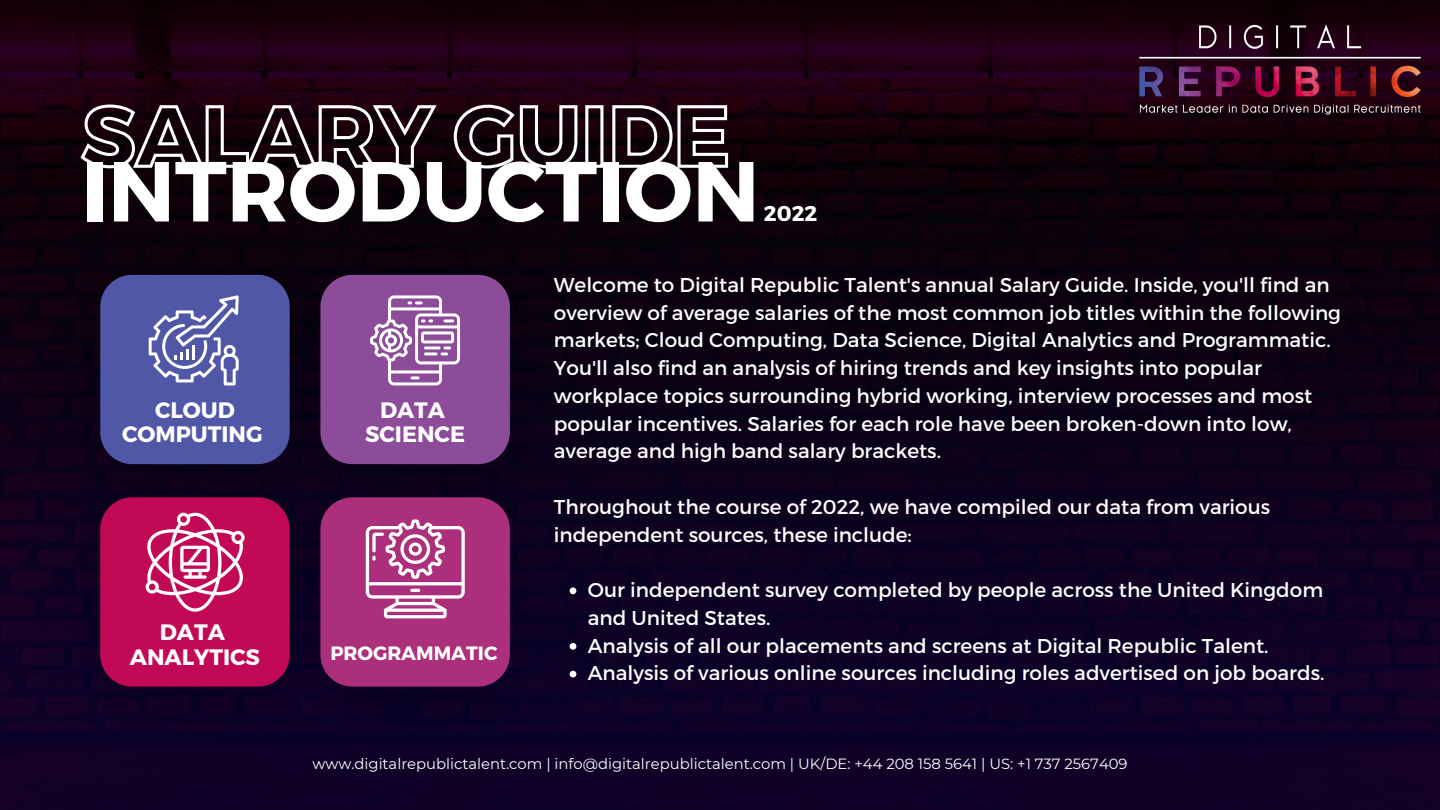
<style>
.page{position:relative;width:1440px;height:810px;background:#fff}
.page>*{position:absolute;margin:0;border:0;box-sizing:border-box;transform-origin:0 0}
.t1{font:700 85px "Montserrat";color:#fff}
.t2{font:700 22.3px/24.8px "Montserrat";color:#fff;text-align:center}
.t3{font:700 21.4px "Montserrat";color:#fff}
.t4{font:20px/27.8px "Montserrat";color:#fff}
.t5{font:700 19.3px "Montserrat";color:#fff}
.t6{font:14.8px "Montserrat";color:#fff}
</style>
<div class="page">
<img style="left:0;top:0;width:1440px;height:810px">
<img style="left:1135px;top:20px;width:289px;height:100px">
<svg style="left:79px;top:103px;width:651px;height:67px;background:#43343b"></svg>
<img style="left:81px;top:265px;width:220px;height:223px">
<img style="left:81px;top:488px;width:220px;height:240px">
<img style="left:301px;top:265px;width:228px;height:223px">
<img style="left:301px;top:488px;width:228px;height:240px">
<svg style="left:570px;top:587px;width:6px;height:7px"></svg>
<svg style="left:570px;top:643px;width:6px;height:7px"></svg>
<svg style="left:570px;top:671px;width:6px;height:6px"></svg>
<svg style="left:100px;top:275px;width:190px;height:189px;background:#575da6"></svg>
<hr style="left:192px;top:345px;width:3px;height:15px;background:#fff">
<svg style="left:320px;top:275px;width:190px;height:189px;background:#90569d"></svg>
<svg style="left:100px;top:497px;width:190px;height:190px;background:#c11d61"></svg>
<svg style="left:320px;top:497px;width:190px;height:190px;background:#ad4083"></svg>
<h1 class="t1" style="left:81px;top:136px;width:680px">INTRODUCTION</h1>
<p class="t3" style="left:764px;top:199px;width:55px">2022</p>
<p class="t2" style="left:122px;top:396px;width:142px">CLOUD<br>COMPUTING</p>
<p class="t2" style="left:130px;top:618px;width:132px">DATA<br>ANALYTICS</p>
<p class="t2" style="left:365px;top:396px;width:101px">DATA<br>SCIENCE</p>
<p class="t5" style="left:330px;top:641px;width:169px">PROGRAMMATIC</p>
<p class="t4" style="left:554px;top:270px;width:789px">Welcome to Digital Republic Talent's annual Salary Guide. Inside, you'll find an overview of average salaries of the most common job titles within the following markets; Cloud Computing, Data Science, Digital Analytics and Programmatic.<br>You'll also find an analysis of hiring trends and key insights into popular workplace topics surrounding hybrid working, interview processes and most popular incentives. Salaries for each role have been broken-down into low, average and high band salary brackets.</p>
<p class="t4" style="left:554px;top:492px;width:718px">Throughout the course of 2022, we have compiled our data from various independent sources, these include:</p>
<p class="t4" style="left:588px;top:575px;width:738px">Our independent survey completed by people across the United Kingdom and United States.<br>Analysis of all our placements and screens at Digital Republic Talent.<br>Analysis of various online sources including roles advertised on job boards.</p>
<p class="t6" style="left:312px;top:755px;width:817px">www.digitalrepublictalent.com | info@digitalrepublictalent.com | UK/DE: +44 208 158 5641 | US: +1 737 2567409</p>
</div>
